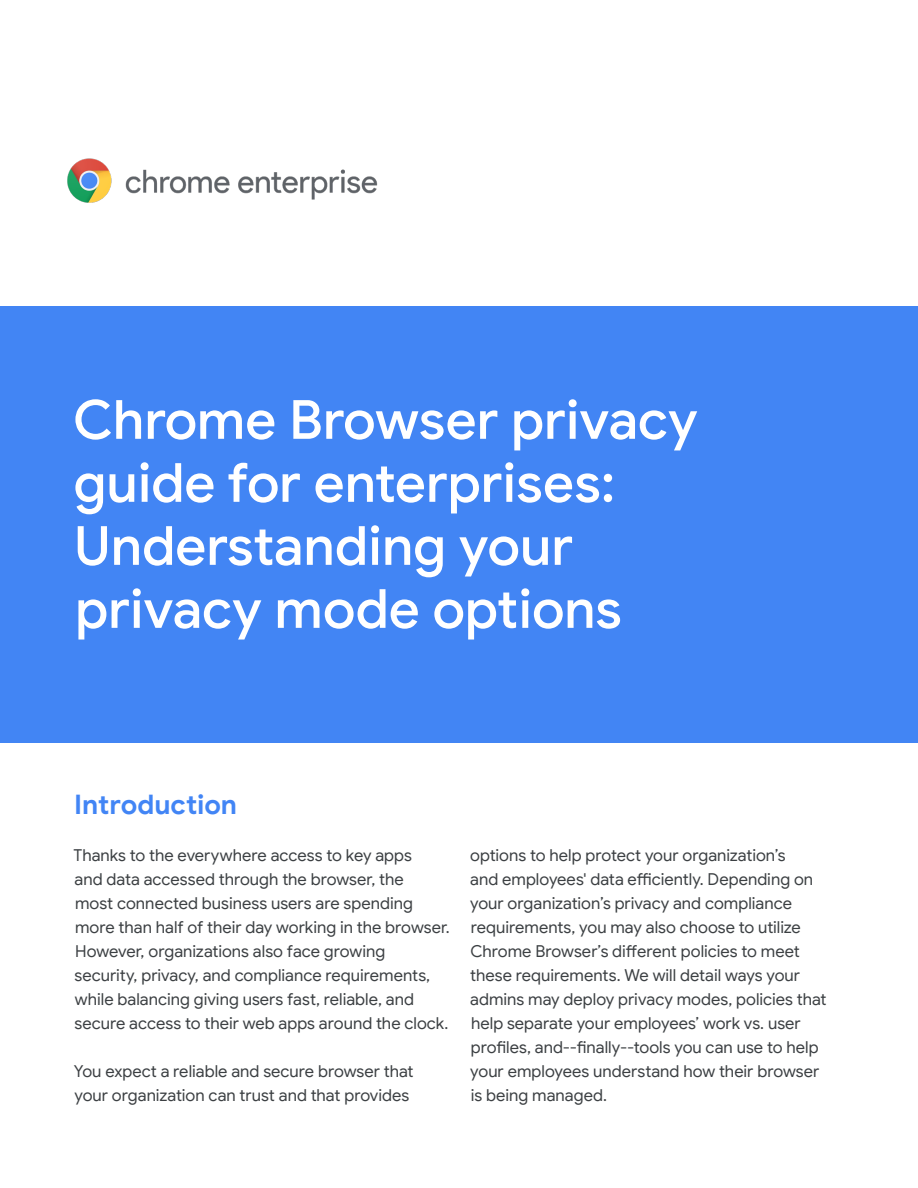
<style>
.page{position:relative;width:918px;height:1188px;background:#fff}
.page>*{position:absolute;margin:0;border:0;box-sizing:border-box;transform-origin:0 0}
.t1{font:500 54px/63px "Google Sans";letter-spacing:-.005em;color:#fff}
.t2{font:700 27px "Google Sans";color:#4285f5}
.t3{font:16.5px/24px "Google Sans";letter-spacing:.005em;color:#3c4043}
</style>
<div class="page">
<img style="left:67px;top:158px;width:311px;height:45px">
<div style="left:0;top:306px;width:918px;height:436px;background:#4285f4"></div>
<h1 class="t1" style="left:73px;top:388px;width:626px">Chrome Browser privacy guide for enterprises:<br>Understanding your privacy mode options</h1>
<h2 class="t2" style="left:74px;top:788px;width:164px">Introduction</h2>
<p class="t3" style="left:74px;top:843px;width:378px">Thanks to the everywhere access to key apps<br>and data accessed through the browser, the<br>most connected business users are spending more than half of their day working in the browser.<br>However, organizations also face growing security, privacy, and compliance requirements, while balancing giving users fast, reliable, and secure access to their web apps around the clock.</p>
<p class="t3" style="left:74px;top:1059px;width:341px">You expect a reliable and secure browser that your organization can trust and that provides</p>
<p class="t3" style="left:470px;top:843px;width:358px">options to help protect your organization’s<br>and employees' data efficiently. Depending on your organization’s privacy and compliance requirements, you may also choose to utilize Chrome Browser’s different policies to meet these requirements. We will detail ways your admins may deploy privacy modes, policies that help separate your employees’ work vs. user profiles, and--finally--tools you can use to help your employees understand how their browser is being managed.</p>
</div>
